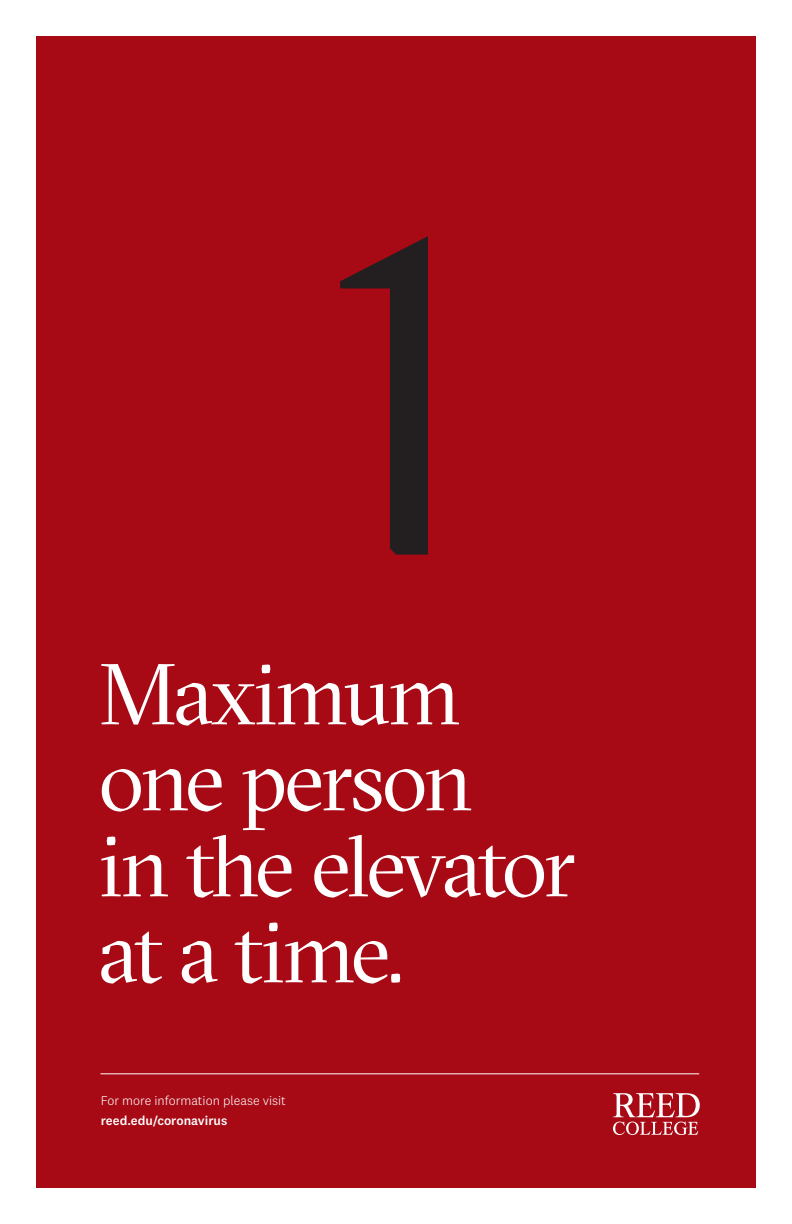
<style>
.page{position:relative;width:792px;height:1224px;background:#fff}
.page>*{position:absolute;margin:0;border:0;box-sizing:border-box;transform-origin:0 0}
.t1{font:86px/86px "GT Sectra Fine";letter-spacing:-.04em;color:#fff}
.t2{font:300 13px "National 2";color:#fff}
.t3{font:500 13px "National 2";color:#fff}
</style>
<div class="page">
<div style="left:36px;top:36px;width:720px;height:1152px;background:#a70a15"></div>
<hr style="left:100px;top:1073px;width:599px;height:1px;background:#fff">
<svg style="left:340px;top:236px;width:88px;height:319px"></svg>
<svg style="left:613px;top:1093px;width:87px;height:42px"></svg>
<p class="t1" style="left:99px;top:650px;width:478px">Maximum one person<br>in the elevator at a time.</p>
<p class="t2" style="left:101px;top:1093px;width:187px">For more information please visit</p>
<p class="t3" style="left:101px;top:1113px;width:128px">reed.edu/coronavirus</p>
</div>
